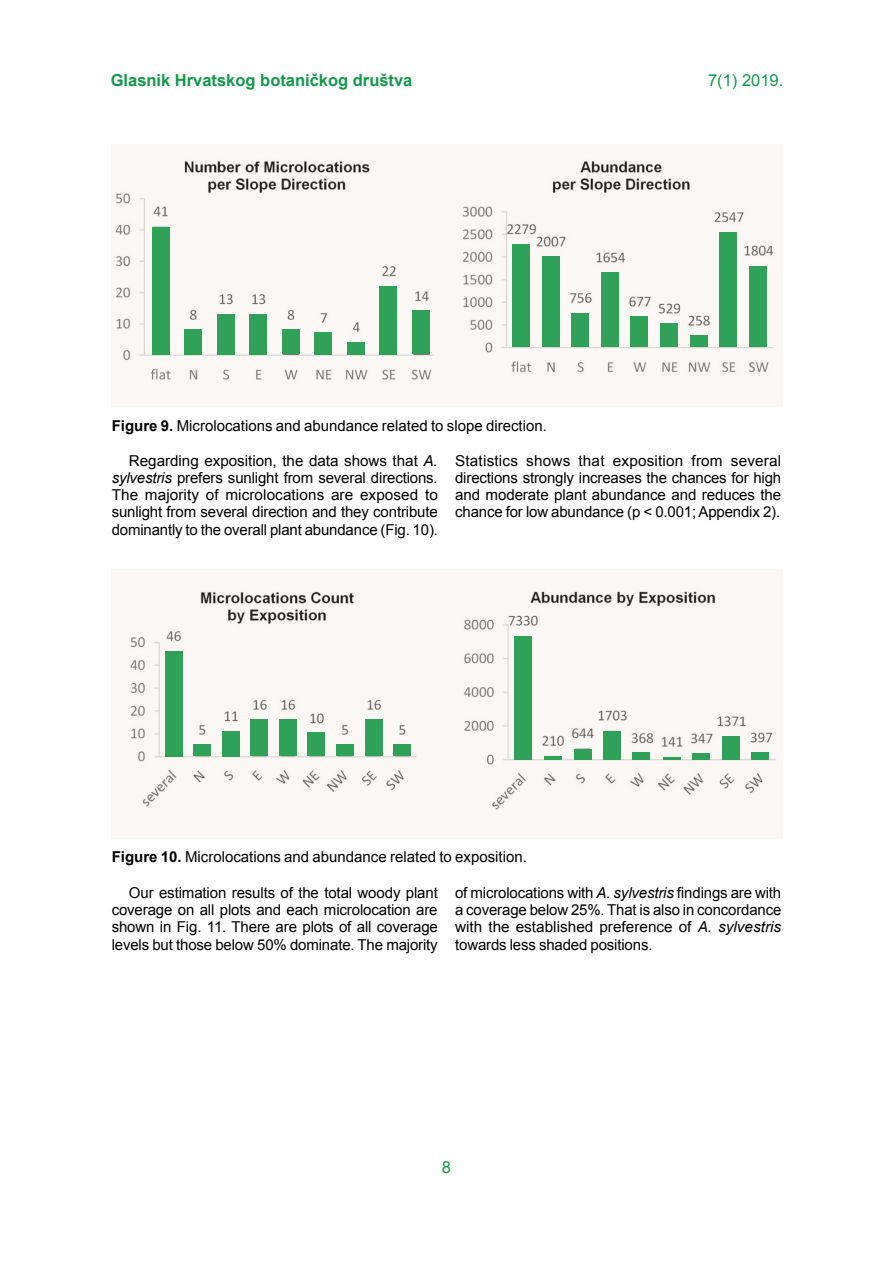
<style>
.page{position:relative;width:893px;height:1263px;background:#fff}
.page>*{position:absolute;margin:0;border:0;box-sizing:border-box;transform-origin:0 0}
.t1{font:700 16.5px "Arial";color:#119a48}
.t2{font:16.5px "Arial";color:#119a48}
.t3{font:15px/17.2px "Arial";letter-spacing:-.01em;color:#000;text-align:justify}
.s1{font-weight:700}
.s2{font-style:italic}
</style>
<div class="page">
<svg style="left:111px;top:144px;width:671px;height:263px;fill:#faf7f4"></svg>
<svg style="left:111px;top:569px;width:671px;height:270px;fill:#faf7f4"></svg>
<p class="t1" style="left:111px;top:69px;width:303px">Glasnik Hrvatskog botaničkog društva</p>
<p class="t2" style="left:708px;top:70px;width:77px">7(1) 2019.</p>
<p class="t3" style="left:112px;top:417px;width:437px"><span class="s1">Figure 9.</span> Microlocations and abundance related to slope direction.</p>
<p class="t3" style="left:112px;top:452px;width:328px;text-indent:17px">Regarding exposition, the data shows that <span class="s2">A. sylvestris</span> prefers sunlight from several directions.<br>The majority of microlocations are exposed to sunlight from several direction and they contribute dominantly to the overall plant abundance (Fig. 10).</p>
<p class="t3" style="left:455px;top:452px;width:328px">Statistics shows that exposition from several directions strongly increases the chances for high and moderate plant abundance and reduces the chance for low abundance (p &lt; 0.001; Appendix 2).</p>
<p class="t3" style="left:112px;top:848px;width:417px"><span class="s1">Figure 10.</span> Microlocations and abundance related to exposition.</p>
<p class="t3" style="left:112px;top:884px;width:328px;text-indent:17px">Our estimation results of the total woody plant coverage on all plots and each microlocation are shown in Fig. 11. There are plots of all coverage levels but those below 50% dominate. The majority</p>
<p class="t3" style="left:455px;top:884px;width:328px">of microlocations with <span class="s2">A. sylvestris</span> findings are with a coverage below 25%. That is also in concordance with the established preference of <span class="s2">A. sylvestris </span>towards less shaded positions.</p>
<p class="t2" style="left:438px;top:1156px;width:19px">11</p>
<p class="t2" style="left:442px;top:1156px;width:11px">8</p>
</div>
